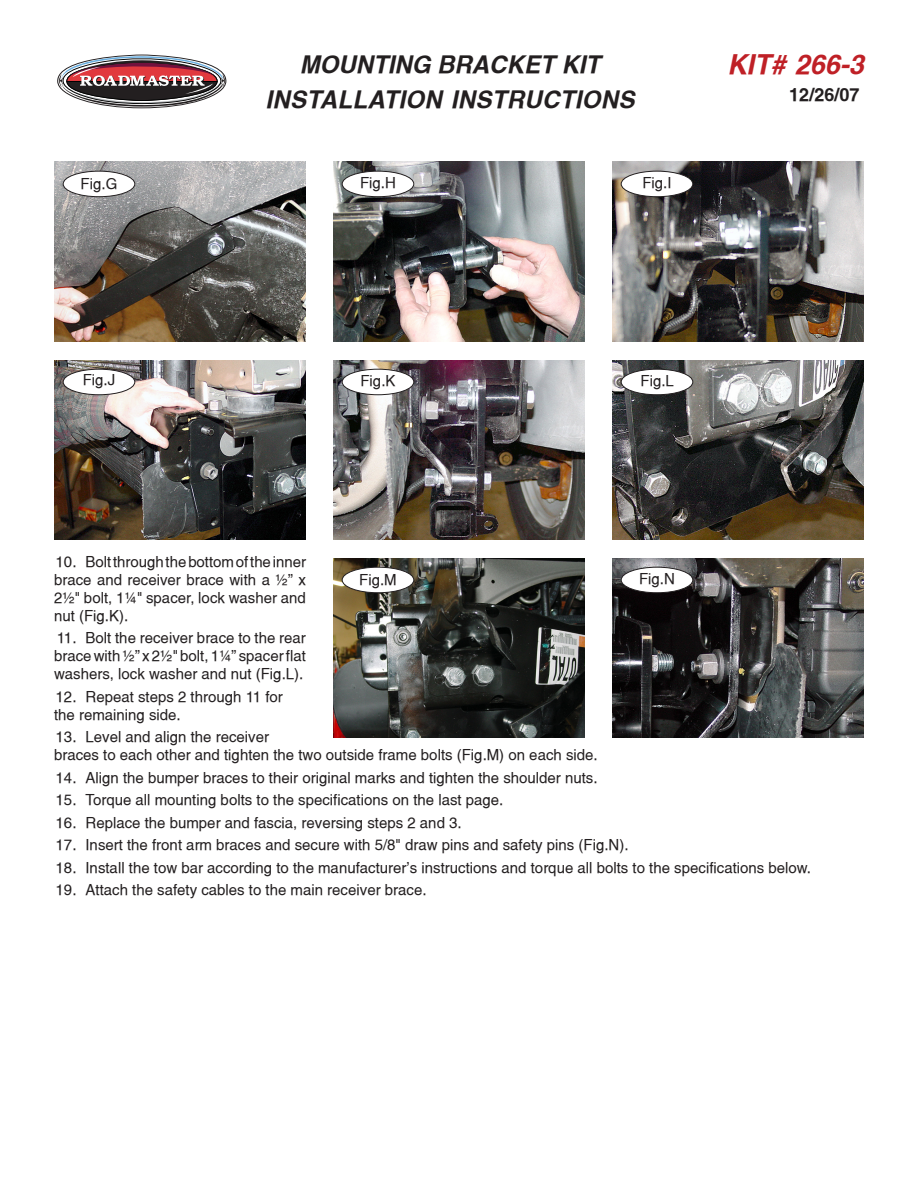
<style>
.page{position:relative;width:918px;height:1188px;background:#fff}
.page>*{position:absolute;margin:0;border:0;box-sizing:border-box;transform-origin:0 0}
.t1{font:italic 700 27px "Switzerland";color:#bf2026}
.t2{font:italic 700 24px/34.3px "Switzerland";letter-spacing:.015em;color:#231f20;text-align:center}
.t3{font:700 18px "Switzerland";color:#231f20}
.Helv_10pt{font:15px/18px "Switzerland";color:#231f20;text-align:justify}
</style>
<div class="page">
<img style="left:612px;top:558px;width:252px;height:180px">
<img style="left:333px;top:558px;width:252px;height:180px">
<img style="left:612px;top:360px;width:252px;height:180px">
<img style="left:333px;top:360px;width:252px;height:180px">
<img style="left:54px;top:360px;width:252px;height:180px">
<img style="left:612px;top:162px;width:252px;height:180px">
<img style="left:333px;top:162px;width:252px;height:180px">
<img style="left:54px;top:162px;width:252px;height:180px">
<div style="left:63px;top:171px;width:72px;height:26px;background:#fff;border-radius:50%"></div>
<div style="left:63px;top:171px;width:72px;height:26px;border:1px solid #231f20;border-radius:50%"></div>
<div style="left:342px;top:171px;width:72px;height:26px;background:#fff;border-radius:50%"></div>
<div style="left:342px;top:171px;width:72px;height:26px;border:1px solid #231f20;border-radius:50%"></div>
<div style="left:621px;top:171px;width:72px;height:26px;background:#fff;border-radius:50%"></div>
<div style="left:621px;top:171px;width:72px;height:26px;border:1px solid #231f20;border-radius:50%"></div>
<div style="left:63px;top:369px;width:72px;height:26px;background:#fff;border-radius:50%"></div>
<div style="left:63px;top:369px;width:72px;height:26px;border:1px solid #231f20;border-radius:50%"></div>
<div style="left:342px;top:369px;width:72px;height:26px;background:#fff;border-radius:50%"></div>
<div style="left:342px;top:369px;width:72px;height:26px;border:1px solid #231f20;border-radius:50%"></div>
<div style="left:621px;top:369px;width:72px;height:26px;background:#fff;border-radius:50%"></div>
<div style="left:621px;top:369px;width:72px;height:26px;border:1px solid #231f20;border-radius:50%"></div>
<div style="left:342px;top:567px;width:72px;height:26px;background:#fff;border-radius:50%"></div>
<div style="left:342px;top:567px;width:72px;height:26px;border:1px solid #231f20;border-radius:50%"></div>
<div style="left:621px;top:567px;width:72px;height:26px;background:#fff;border-radius:50%"></div>
<div style="left:621px;top:567px;width:72px;height:26px;border:1px solid #231f20;border-radius:50%"></div>
<svg style="left:57px;top:55px;width:170px;height:54px"></svg>
<p class="t2" style="left:266px;top:47px;width:370px">MOUNTING BRACKET KIT<br>INSTALLATION INSTRUCTIONS</p>
<p class="Helv_10pt" style="left:81px;top:174px;width:38px">Fig.G</p>
<p class="Helv_10pt" style="left:360px;top:174px;width:37px">Fig.H</p>
<p class="Helv_10pt" style="left:642px;top:173px;width:31px">Fig.I</p>
<h1 class="t1" style="left:727px;top:49px;width:138px">KIT# 266-3</h1>
<p class="t3" style="left:789px;top:83px;width:72px">12/26/07</p>
<p class="Helv_10pt" style="left:83px;top:371px;width:34px">Fig.J</p>
<p class="Helv_10pt" style="left:360px;top:371px;width:37px">Fig.K</p>
<p class="Helv_10pt" style="left:641px;top:371px;width:35px">Fig.L</p>
<p class="Helv_10pt" style="left:54px;top:553px;width:254px">10. Bolt through the bottom of the inner brace and receiver brace with a ½” x 2½" bolt, 1¼" spacer, lock washer and nut (Fig.K).</p>
<p class="Helv_10pt" style="left:54px;top:629px;width:253px">11. Bolt the receiver brace to the rear brace with ½” x 2½" bolt, 1¼” spacer flat washers, lock washer and nut (Fig.L).</p>
<p class="Helv_10pt" style="left:54px;top:688px;width:230px">12. Repeat steps 2 through 11 for the remaining side.</p>
<p class="Helv_10pt" style="left:56px;top:728px;width:215px">13. Level and align the receiver</p>
<p class="Helv_10pt" style="left:54px;top:746px;width:545px">braces to each other and tighten the two outside frame bolts (Fig.M) on each side.</p>
<p class="Helv_10pt" style="left:56px;top:769px;width:544px">14. Align the bumper braces to their original marks and tighten the shoulder nuts.</p>
<p class="Helv_10pt" style="left:56px;top:791px;width:449px">15. Torque all mounting bolts to the specifications on the last page.</p>
<p class="Helv_10pt" style="left:56px;top:814px;width:408px">16. Replace the bumper and fascia, reversing steps 2 and 3.</p>
<p class="Helv_10pt" style="left:56px;top:836px;width:574px">17. Insert the front arm braces and secure with 5/8" draw pins and safety pins (Fig.N).</p>
<p class="Helv_10pt" style="left:56px;top:859px;width:757px">18. Install the tow bar according to the manufacturer’s instructions and torque all bolts to the specifications below.</p>
<p class="Helv_10pt" style="left:56px;top:881px;width:372px">19. Attach the safety cables to the main receiver brace.</p>
<p class="Helv_10pt" style="left:359px;top:570px;width:39px">Fig.M</p>
<p class="Helv_10pt" style="left:639px;top:570px;width:37px">Fig.N</p>
</div>
